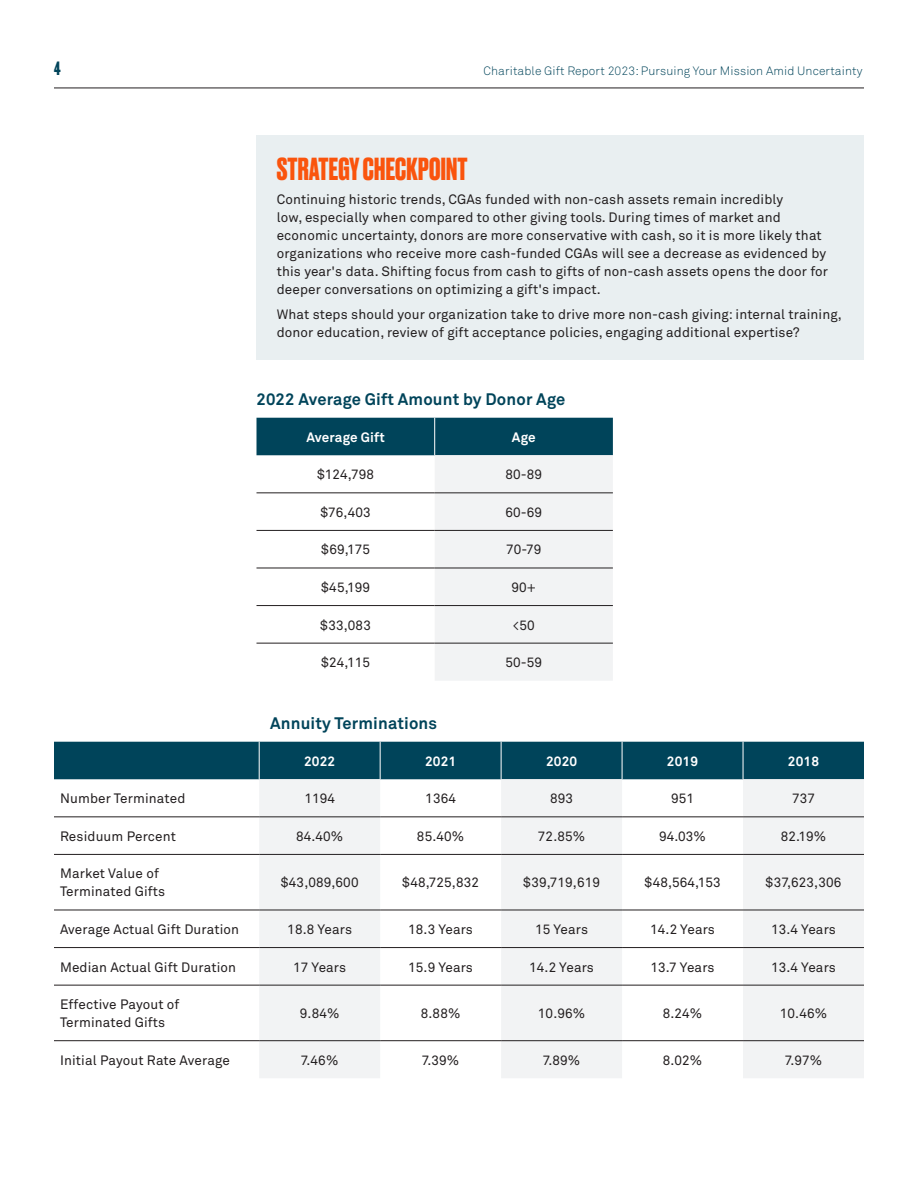
<style>
.page{position:relative;width:918px;height:1188px;background:#fff}
.page>*{position:absolute;margin:0;border:0;box-sizing:border-box;transform-origin:0 0}
.Byline{font:700 30px "Druk Trial";letter-spacing:.01em;color:#fa540d}
.t1{font:700 18px "Druk Trial";color:#00445a}
.Byline-2{font:700 16.5px "Akkurat Pro";letter-spacing:.01em;color:#00445a}
.Byline-3{font:13.5px/18px "Akkurat Pro";letter-spacing:.01em;color:#231f20}
.Byline-4{font:700 13.5px "Akkurat Pro";letter-spacing:.01em;color:#fff}
.t2{font:12px "Akkurat Light Pro";letter-spacing:.01em;color:#00445a}
</style>
<div class="page">
<hr style="left:54px;top:88px;width:810px;height:1px;background:#231f20">
<div style="left:256px;top:135px;width:608px;height:225px;background:#e9eff1"></div>
<svg style="left:256px;top:418px;width:357px;height:262px"></svg>
<hr style="left:256px;top:492px;width:179px;height:1px;background:#231f20">
<hr style="left:435px;top:492px;width:178px;height:1px;background:#231f20">
<hr style="left:256px;top:530px;width:179px;height:1px;background:#231f20">
<hr style="left:435px;top:530px;width:178px;height:1px;background:#231f20">
<hr style="left:256px;top:568px;width:179px;height:1px;background:#231f20">
<hr style="left:435px;top:568px;width:178px;height:1px;background:#231f20">
<hr style="left:256px;top:605px;width:179px;height:1px;background:#231f20">
<hr style="left:435px;top:605px;width:178px;height:1px;background:#231f20">
<hr style="left:256px;top:643px;width:179px;height:1px;background:#231f20">
<hr style="left:435px;top:643px;width:178px;height:1px;background:#231f20">
<hr style="left:434px;top:418px;width:1px;height:37px;background:#fff">
<div style="left:54px;top:742px;width:810px;height:37px;background:#00445a"></div>
<svg style="left:259px;top:779px;width:605px;height:299px;fill:#f2f3f4"></svg>
<hr style="left:259px;top:742px;width:1px;height:37px;background:#fff">
<hr style="left:380px;top:742px;width:1px;height:37px;background:#fff">
<hr style="left:501px;top:742px;width:1px;height:37px;background:#fff">
<hr style="left:622px;top:742px;width:1px;height:37px;background:#fff">
<hr style="left:743px;top:742px;width:1px;height:37px;background:#fff">
<hr style="left:54px;top:816px;width:205px;height:1px;background:#231f20">
<hr style="left:259px;top:816px;width:121px;height:1px;background:#231f20">
<hr style="left:380px;top:816px;width:121px;height:1px;background:#231f20">
<hr style="left:501px;top:816px;width:121px;height:1px;background:#231f20">
<hr style="left:622px;top:816px;width:121px;height:1px;background:#231f20">
<hr style="left:743px;top:816px;width:121px;height:1px;background:#231f20">
<hr style="left:54px;top:854px;width:205px;height:1px;background:#231f20">
<hr style="left:259px;top:854px;width:121px;height:1px;background:#231f20">
<hr style="left:380px;top:854px;width:121px;height:1px;background:#231f20">
<hr style="left:501px;top:854px;width:121px;height:1px;background:#231f20">
<hr style="left:622px;top:854px;width:121px;height:1px;background:#231f20">
<hr style="left:743px;top:854px;width:121px;height:1px;background:#231f20">
<hr style="left:54px;top:910px;width:205px;height:1px;background:#231f20">
<hr style="left:259px;top:910px;width:121px;height:1px;background:#231f20">
<hr style="left:380px;top:910px;width:121px;height:1px;background:#231f20">
<hr style="left:501px;top:910px;width:121px;height:1px;background:#231f20">
<hr style="left:622px;top:910px;width:121px;height:1px;background:#231f20">
<hr style="left:743px;top:910px;width:121px;height:1px;background:#231f20">
<hr style="left:54px;top:947px;width:205px;height:1px;background:#231f20">
<hr style="left:259px;top:947px;width:121px;height:1px;background:#231f20">
<hr style="left:380px;top:947px;width:121px;height:1px;background:#231f20">
<hr style="left:501px;top:947px;width:121px;height:1px;background:#231f20">
<hr style="left:622px;top:947px;width:121px;height:1px;background:#231f20">
<hr style="left:743px;top:947px;width:121px;height:1px;background:#231f20">
<hr style="left:54px;top:985px;width:205px;height:1px;background:#231f20">
<hr style="left:259px;top:985px;width:121px;height:1px;background:#231f20">
<hr style="left:380px;top:985px;width:121px;height:1px;background:#231f20">
<hr style="left:501px;top:985px;width:121px;height:1px;background:#231f20">
<hr style="left:622px;top:985px;width:121px;height:1px;background:#231f20">
<hr style="left:743px;top:985px;width:121px;height:1px;background:#231f20">
<hr style="left:54px;top:1040px;width:205px;height:1px;background:#231f20">
<hr style="left:259px;top:1040px;width:121px;height:1px;background:#231f20">
<hr style="left:380px;top:1040px;width:121px;height:1px;background:#231f20">
<hr style="left:501px;top:1040px;width:121px;height:1px;background:#231f20">
<hr style="left:622px;top:1040px;width:121px;height:1px;background:#231f20">
<hr style="left:743px;top:1040px;width:121px;height:1px;background:#231f20">
<h2 class="t1" style="left:54px;top:62px;width:8px">4</h2>
<p class="t2" style="left:484px;top:64px;width:380px">Charitable Gift Report 2023: Pursuing Your Mission Amid Uncertainty</p>
<p class="Byline" style="left:277px;top:157px;width:192px">STRATEGY CHECKPOINT</p>
<p class="Byline-3" style="left:277px;top:191px;width:553px">Continuing historic trends, CGAs funded with non-cash assets remain incredibly<br>low, especially when compared to other giving tools. During times of market and economic uncertainty, donors are more conservative with cash, so it is more likely that organizations who receive more cash-funded CGAs will see a decrease as evidenced by this year's data. Shifting focus from cash to gifts of non-cash assets opens the door for deeper conversations on optimizing a gift's impact.</p>
<p class="Byline-3" style="left:277px;top:306px;width:567px">What steps should your organization take to drive more non-cash giving: internal training, donor education, review of gift acceptance policies, engaging additional expertise?</p>
<p class="Byline-2" style="left:256px;top:389px;width:310px">2022 Average Gift Amount by Donor Age</p>
<p class="Byline-4" style="left:306px;top:429px;width:80px">Average Gift</p>
<p class="Byline-4" style="left:512px;top:429px;width:25px">Age</p>
<p class="Byline-3" style="left:317px;top:466px;width:58px">$124,798</p>
<p class="Byline-3" style="left:505px;top:466px;width:38px">80-89</p>
<p class="Byline-3" style="left:321px;top:504px;width:52px">$76,403</p>
<p class="Byline-3" style="left:505px;top:504px;width:38px">60-69</p>
<p class="Byline-3" style="left:321px;top:541px;width:51px">$69,175</p>
<p class="Byline-3" style="left:506px;top:541px;width:37px">70-79</p>
<p class="Byline-3" style="left:321px;top:579px;width:50px">$45,199</p>
<p class="Byline-3" style="left:512px;top:579px;width:26px">90+</p>
<p class="Byline-3" style="left:320px;top:616px;width:52px">$33,083</p>
<p class="Byline-3" style="left:513px;top:616px;width:23px">&lt;50</p>
<p class="Byline-3" style="left:321px;top:654px;width:50px">$24,115</p>
<p class="Byline-3" style="left:505px;top:654px;width:38px">50-59</p>
<p class="Byline-2" style="left:270px;top:713px;width:168px">Annuity Terminations</p>
<p class="Byline-4" style="left:304px;top:753px;width:33px">2022</p>
<p class="Byline-4" style="left:425px;top:753px;width:33px">2021</p>
<p class="Byline-4" style="left:546px;top:753px;width:33px">2020</p>
<p class="Byline-4" style="left:667px;top:753px;width:33px">2019</p>
<p class="Byline-4" style="left:788px;top:753px;width:33px">2018</p>
<p class="Byline-3" style="left:60px;top:790px;width:127px">Number Terminated</p>
<p class="Byline-3" style="left:304px;top:790px;width:32px">1194</p>
<p class="Byline-3" style="left:425px;top:790px;width:32px">1364</p>
<p class="Byline-3" style="left:550px;top:790px;width:24px">893</p>
<p class="Byline-3" style="left:671px;top:790px;width:24px">951</p>
<p class="Byline-3" style="left:792px;top:790px;width:24px">737</p>
<p class="Byline-3" style="left:60px;top:828px;width:118px">Residuum Percent</p>
<p class="Byline-3" style="left:296px;top:828px;width:49px">84.40%</p>
<p class="Byline-3" style="left:417px;top:828px;width:49px">85.40%</p>
<p class="Byline-3" style="left:538px;top:828px;width:49px">72.85%</p>
<p class="Byline-3" style="left:659px;top:828px;width:49px">94.03%</p>
<p class="Byline-3" style="left:781px;top:828px;width:47px">82.19%</p>
<p class="Byline-3" style="left:60px;top:865px;width:107px">Market Value of<br>Terminated Gifts</p>
<p class="Byline-3" style="left:281px;top:874px;width:79px">$43,089,600</p>
<p class="Byline-3" style="left:402px;top:874px;width:78px">$48,725,832</p>
<p class="Byline-3" style="left:523px;top:874px;width:78px">$39,719,619</p>
<p class="Byline-3" style="left:645px;top:874px;width:78px">$48,564,153</p>
<p class="Byline-3" style="left:766px;top:874px;width:77px">$37,623,306</p>
<p class="Byline-3" style="left:60px;top:921px;width:181px">Average Actual Gift Duration</p>
<p class="Byline-3" style="left:287px;top:921px;width:66px">18.8 Years</p>
<p class="Byline-3" style="left:408px;top:921px;width:66px">18.3 Years</p>
<p class="Byline-3" style="left:535px;top:921px;width:54px">15 Years</p>
<p class="Byline-3" style="left:650px;top:921px;width:66px">14.2 Years</p>
<p class="Byline-3" style="left:771px;top:921px;width:66px">13.4 Years</p>
<p class="Byline-3" style="left:60px;top:958px;width:178px">Median Actual Gift Duration</p>
<p class="Byline-3" style="left:293px;top:958px;width:54px">17 Years</p>
<p class="Byline-3" style="left:408px;top:958px;width:66px">15.9 Years</p>
<p class="Byline-3" style="left:529px;top:958px;width:66px">14.2 Years</p>
<p class="Byline-3" style="left:651px;top:958px;width:65px">13.7 Years</p>
<p class="Byline-3" style="left:771px;top:958px;width:66px">13.4 Years</p>
<p class="Byline-3" style="left:60px;top:996px;width:121px">Effective Payout of<br>Terminated Gifts</p>
<p class="Byline-3" style="left:300px;top:1005px;width:41px">9.84%</p>
<p class="Byline-3" style="left:421px;top:1005px;width:41px">8.88%</p>
<p class="Byline-3" style="left:538px;top:1005px;width:49px">10.96%</p>
<p class="Byline-3" style="left:663px;top:1005px;width:41px">8.24%</p>
<p class="Byline-3" style="left:780px;top:1005px;width:49px">10.46%</p>
<p class="Byline-3" style="left:60px;top:1051px;width:171px">Initial Payout Rate Average</p>
<p class="Byline-3" style="left:301px;top:1051px;width:39px">7.46%</p>
<p class="Byline-3" style="left:422px;top:1051px;width:39px">7.39%</p>
<p class="Byline-3" style="left:543px;top:1051px;width:39px">7.89%</p>
<p class="Byline-3" style="left:663px;top:1051px;width:41px">8.02%</p>
<p class="Byline-3" style="left:785px;top:1051px;width:39px">7.97%</p>
</div>
